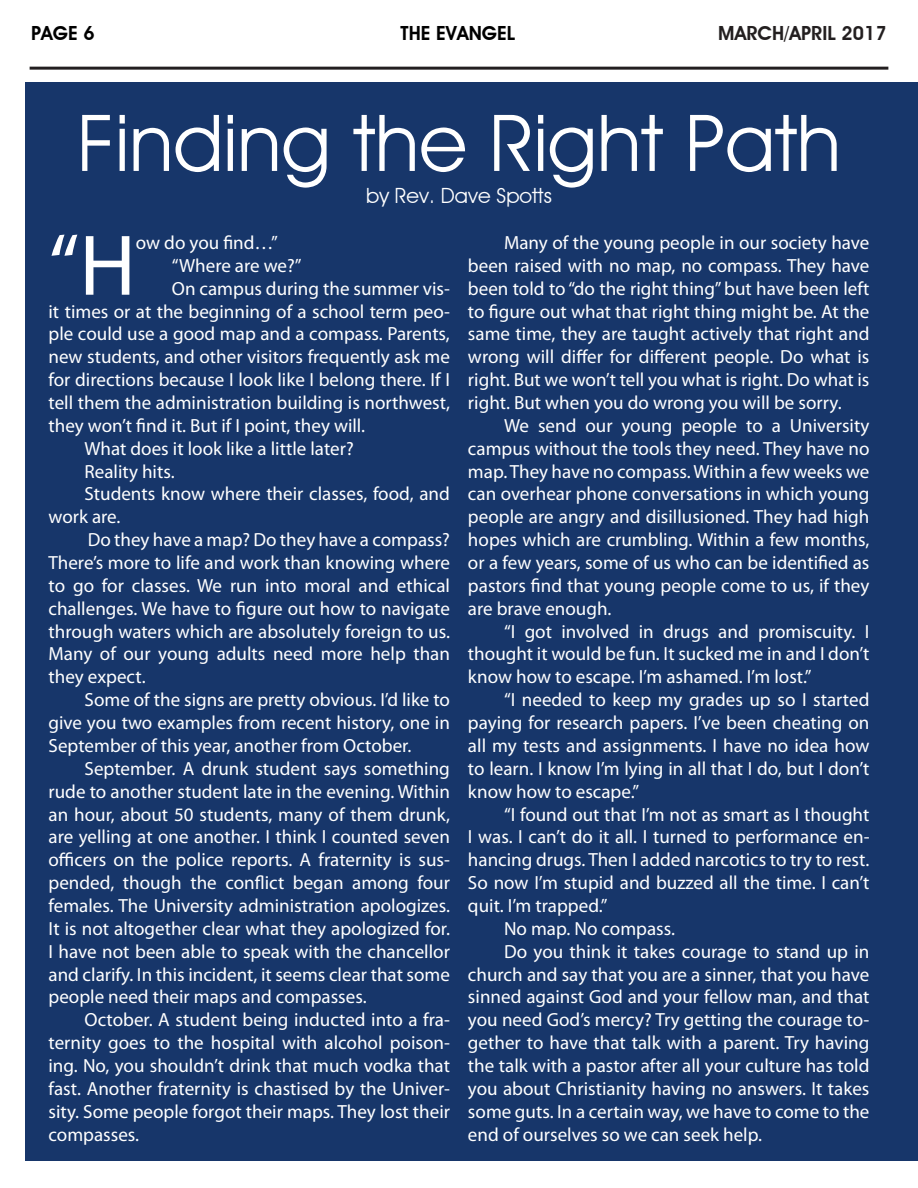
<style>
.page{position:relative;width:918px;height:1188px;background:#fff}
.page>*{position:absolute;margin:0;border:0;box-sizing:border-box;transform-origin:0 0}
.t1{font:86.85px "Myriad Pro";color:#fff}
.t2{font:79.5px "Advantage";color:#fff}
.t3{font:21px "Advantage";color:#fff}
.t4{font:600 19.5px "Advantage";color:#000}
.t5{font:600 19.5px "Advantage";color:#231f20}
.t6{font:19.05px/22.8px "Myriad Pro";color:#fff;text-align:justify}
</style>
<div class="page">
<div style="left:26px;top:83px;width:892px;height:1078px;background:#17366a"></div>
<hr style="left:30px;top:67px;width:858px;height:3px;background:#231f20">
<p class="t4" style="left:31px;top:21px;width:65px">PAGE 6</p>
<p class="t4" style="left:401px;top:21px;width:116px">THE EVANGEL</p>
<p class="t5" style="left:718px;top:21px;width:170px">MARCH/APRIL 2017</p>
<h2 class="t2" style="left:77px;top:95px;width:766px">Finding the Right Path</h2>
<p class="t3" style="left:366px;top:183px;width:187px">by Rev. Dave Spotts</p>
<h1 class="t1" style="left:49px;top:212px;width:89px">“H</h1>
<p class="t6" style="left:136px;top:231px;width:144px">ow do you find…”</p>
<p class="t6" style="left:468px;top:231px;width:403px;text-indent:36px">Many of the young people in our society have been raised with no map, no compass. They have been told to “do the right thing” but have been left to figure out what that right thing might be. At the same time, they are taught actively that right and wrong will differ for different people. Do what is right. But we won’t tell you what is right. Do what is right. But when you do wrong you will be sorry.</p>
<p class="t6" style="left:468px;top:414px;width:403px;text-indent:36px">We send our young people to a University campus without the tools they need. They have no map. They have no compass. Within a few weeks we can overhear phone conversations in which young people are angry and disillusioned. They had high hopes which are crumbling. Within a few months, or a few years, some of us who can be identified as pastors find that young people come to us, if they are brave enough.</p>
<p class="t6" style="left:468px;top:620px;width:403px;text-indent:36px">“I got involved in drugs and promiscuity. I thought it would be fun. It sucked me in and I don’t know how to escape. I’m ashamed. I’m lost.”</p>
<p class="t6" style="left:468px;top:688px;width:403px;text-indent:36px">“I needed to keep my grades up so I started paying for research papers. I’ve been cheating on all my tests and assignments. I have no idea how to learn. I know I’m lying in all that I do, but I don’t know how to escape.”</p>
<p class="t6" style="left:504px;top:802px;width:367px">“I found out that I’m not as smart as I thought</p>
<p class="t6" style="left:468px;top:825px;width:403px">I was. I can’t do it all. I turned to performance en-</p>
<p class="t6" style="left:468px;top:848px;width:403px">hancing drugs. Then I added narcotics to try to rest.</p>
<p class="t6" style="left:468px;top:871px;width:403px">So now I’m stupid and buzzed all the time. I can’t</p>
<p class="t6" style="left:468px;top:894px;width:141px">quit. I’m trapped.”</p>
<p class="t6" style="left:504px;top:917px;width:173px">No map. No compass.</p>
<p class="t6" style="left:504px;top:940px;width:367px">Do you think it takes courage to stand up in</p>
<p class="t6" style="left:468px;top:962px;width:403px">church and say that you are a sinner, that you have</p>
<p class="t6" style="left:468px;top:985px;width:403px">sinned against God and your fellow man, and that</p>
<p class="t6" style="left:468px;top:1008px;width:403px">you need God’s mercy? Try getting the courage to-</p>
<p class="t6" style="left:468px;top:1031px;width:403px">gether to have that talk with a parent. Try having</p>
<p class="t6" style="left:468px;top:1054px;width:403px">the talk with a pastor after all your culture has told</p>
<p class="t6" style="left:468px;top:1077px;width:403px">you about Christianity having no answers. It takes</p>
<p class="t6" style="left:468px;top:1100px;width:403px">some guts. In a certain way, we have to come to the</p>
<p class="t6" style="left:468px;top:1122px;width:296px">end of ourselves so we can seek help.</p>
<p class="t6" style="left:172px;top:254px;width:131px">“Where are we?”</p>
<p class="t6" style="left:172px;top:277px;width:280px">On campus during the summer vis-</p>
<p class="t6" style="left:49px;top:299px;width:403px">it times or at the beginning of a school term peo-</p>
<p class="t6" style="left:49px;top:322px;width:403px">ple could use a good map and a compass. Parents,</p>
<p class="t6" style="left:49px;top:345px;width:403px">new students, and other visitors frequently ask me</p>
<p class="t6" style="left:49px;top:368px;width:403px">for directions because I look like I belong there. If I</p>
<p class="t6" style="left:49px;top:391px;width:403px">tell them the administration building is northwest,</p>
<p class="t6" style="left:49px;top:414px;width:318px">they won’t find it. But if I point, they will.</p>
<p class="t6" style="left:85px;top:437px;width:271px">What does it look like a little later?</p>
<p class="t6" style="left:85px;top:460px;width:92px">Reality hits.</p>
<p class="t6" style="left:85px;top:482px;width:367px">Students know where their classes, food, and</p>
<p class="t6" style="left:49px;top:505px;width:74px">work are.</p>
<p class="t6" style="left:88px;top:528px;width:364px">Do they have a map? Do they have a compass?</p>
<p class="t6" style="left:49px;top:551px;width:403px">There’s more to life and work than knowing where</p>
<p class="t6" style="left:49px;top:574px;width:403px">to go for classes. We run into moral and ethical</p>
<p class="t6" style="left:49px;top:597px;width:403px">challenges. We have to figure out how to navigate</p>
<p class="t6" style="left:49px;top:620px;width:403px">through waters which are absolutely foreign to us.</p>
<p class="t6" style="left:49px;top:642px;width:403px">Many of our young adults need more help than</p>
<p class="t6" style="left:49px;top:665px;width:99px">they expect.</p>
<p class="t6" style="left:85px;top:688px;width:367px">Some of the signs are pretty obvious. I’d like to</p>
<p class="t6" style="left:49px;top:711px;width:403px">give you two examples from recent history, one in</p>
<p class="t6" style="left:49px;top:734px;width:364px">September of this year, another from October.</p>
<p class="t6" style="left:85px;top:757px;width:367px">September. A drunk student says something</p>
<p class="t6" style="left:49px;top:780px;width:403px">rude to another student late in the evening. Within</p>
<p class="t6" style="left:49px;top:802px;width:403px">an hour, about 50 students, many of them drunk,</p>
<p class="t6" style="left:49px;top:825px;width:403px">are yelling at one another. I think I counted seven</p>
<p class="t6" style="left:49px;top:848px;width:403px">officers on the police reports. A fraternity is sus-</p>
<p class="t6" style="left:49px;top:871px;width:403px">pended, though the conflict began among four</p>
<p class="t6" style="left:49px;top:894px;width:403px">females. The University administration apologizes.</p>
<p class="t6" style="left:49px;top:917px;width:403px">It is not altogether clear what they apologized for.</p>
<p class="t6" style="left:49px;top:940px;width:403px">I have not been able to speak with the chancellor</p>
<p class="t6" style="left:49px;top:962px;width:403px">and clarify. In this incident, it seems clear that some</p>
<p class="t6" style="left:49px;top:985px;width:320px">people need their maps and compasses.</p>
<p class="t6" style="left:85px;top:1008px;width:367px">October. A student being inducted into a fra-</p>
<p class="t6" style="left:49px;top:1031px;width:403px">ternity goes to the hospital with alcohol poison-</p>
<p class="t6" style="left:49px;top:1054px;width:403px">ing. No, you shouldn’t drink that much vodka that</p>
<p class="t6" style="left:49px;top:1077px;width:403px">fast. Another fraternity is chastised by the Univer-</p>
<p class="t6" style="left:49px;top:1100px;width:403px">sity. Some people forgot their maps. They lost their</p>
<p class="t6" style="left:49px;top:1122px;width:92px">compasses.</p>
</div>
